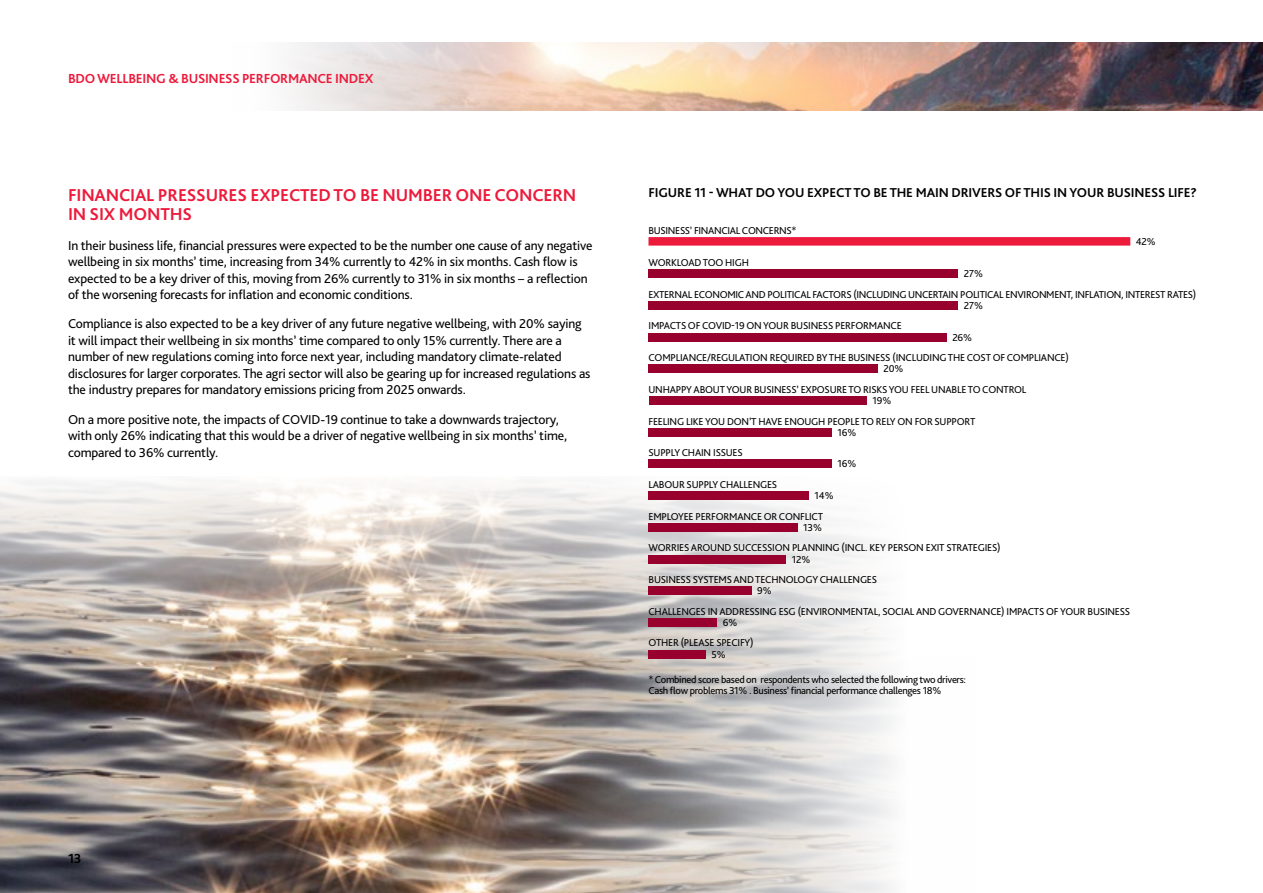
<style>
.page{position:relative;width:1263px;height:893px;background:#fff}
.page>*{position:absolute;margin:0;border:0;box-sizing:border-box;transform-origin:0 0}
.t1{font:700 18px/19.5px "Bliss Pro";letter-spacing:-.01em;color:#ed1a3b}
.t2{font:700 13.8px "Bliss Pro";letter-spacing:-.02em;color:#ed1a3b}
.t3{font:700 13.8px "Bliss Pro";color:#000}
.t4{font:13.5px/16.5px "Bliss Pro";letter-spacing:-.01em;color:#000}
.t5{font:700 13.5px "Bliss Pro";letter-spacing:-.01em;color:#000}
.t6{font:10.5px/11.2px "Bliss Pro";letter-spacing:-.02em;color:#000}
</style>
<div class="page">
<img style="left:0;top:481px;width:894px;height:412px">
<img style="left:289px;top:43px;width:974px;height:68px">
<div style="left:648px;top:269px;width:310px;height:9px;background:#98002e"></div>
<div style="left:648px;top:460px;width:184px;height:8px;background:#98002e"></div>
<div style="left:648px;top:523px;width:150px;height:9px;background:#98002e"></div>
<div style="left:648px;top:491px;width:161px;height:9px;background:#98002e"></div>
<div style="left:648px;top:586px;width:104px;height:9px;background:#98002e"></div>
<div style="left:648px;top:396px;width:218px;height:9px;background:#98002e"></div>
<div style="left:648px;top:428px;width:184px;height:9px;background:#98002e"></div>
<div style="left:648px;top:555px;width:138px;height:8px;background:#98002e"></div>
<div style="left:648px;top:618px;width:69px;height:9px;background:#98002e"></div>
<div style="left:648px;top:365px;width:230px;height:8px;background:#98002e"></div>
<div style="left:648px;top:301px;width:310px;height:9px;background:#98002e"></div>
<div style="left:648px;top:333px;width:299px;height:8px;background:#98002e"></div>
<div style="left:648px;top:650px;width:58px;height:8px;background:#98002e"></div>
<svg style="left:648px;top:237px;width:482px;height:9px;background:#ed2645"></svg>
<p class="t2" style="left:68px;top:70px;width:307px">BDO WELLBEING &amp; BUSINESS PERFORMANCE INDEX</p>
<h1 class="t1" style="left:68px;top:185px;width:510px">FINANCIAL PRESSURES EXPECTED TO BE NUMBER ONE CONCERN<br>IN SIX MONTHS</h1>
<p class="t4" style="left:68px;top:236px;width:526px">In their business life, financial pressures were expected to be the number one cause of any negative wellbeing in six months’ time, increasing from 34% currently to 42% in six months. Cash flow is expected to be a key driver of this, moving from 26% currently to 31% in six months – a reflection of the worsening forecasts for inflation and economic conditions.</p>
<p class="t4" style="left:68px;top:315px;width:524px">Compliance is also expected to be a key driver of any future negative wellbeing, with 20% saying it will impact their wellbeing in six months’ time compared to only 15% currently. There are a number of new regulations coming into force next year, including mandatory climate-related disclosures for larger corporates. The agri sector will also be gearing up for increased regulations as the industry prepares for mandatory emissions pricing from 2025 onwards.</p>
<p class="t4" style="left:68px;top:410px;width:501px">On a more positive note, the impacts of COVID-19 continue to take a downwards trajectory, with only 26% indicating that this would be a driver of negative wellbeing in six months’ time, compared to 36% currently.</p>
<p class="t5" style="left:648px;top:184px;width:550px">FIGURE 11 - WHAT DO YOU EXPECT TO BE THE MAIN DRIVERS OF THIS IN YOUR BUSINESS LIFE?</p>
<p class="t6" style="left:648px;top:225px;width:149px">BUSINESS’ FINANCIAL CONCERNS*</p>
<p class="t6" style="left:648px;top:256px;width:102px">WORKLOAD TOO HIGH</p>
<p class="t6" style="left:964px;top:268px;width:21px">27%</p>
<p class="t6" style="left:1136px;top:236px;width:21px">42%</p>
<p class="t6" style="left:964px;top:288px;width:234px;text-indent:-315px">EXTERNAL ECONOMIC AND POLITICAL FACTORS (INCLUDING UNCERTAIN POLITICAL ENVIRONMENT, INFLATION, INTEREST RATES)<br>27%</p>
<p class="t6" style="left:648px;top:320px;width:255px">IMPACTS OF COVID-19 ON YOUR BUSINESS PERFORMANCE</p>
<p class="t6" style="left:952px;top:331px;width:21px">26%</p>
<p class="t6" style="left:883px;top:352px;width:187px;text-indent:-235px">COMPLIANCE/REGULATION REQUIRED BY THE BUSINESS (INCLUDING THE COST OF COMPLIANCE)<br>20%</p>
<p class="t6" style="left:872px;top:383px;width:155px;text-indent:-224px">UNHAPPY ABOUT YOUR BUSINESS’ EXPOSURE TO RISKS YOU FEEL UNABLE TO CONTROL<br>19%</p>
<p class="t6" style="left:838px;top:415px;width:139px;text-indent:-189px">FEELING LIKE YOU DON’T HAVE ENOUGH PEOPLE TO RELY ON FOR SUPPORT<br>16%</p>
<p class="t6" style="left:648px;top:447px;width:96px">SUPPLY CHAIN ISSUES</p>
<p class="t6" style="left:648px;top:478px;width:130px">LABOUR SUPPLY CHALLENGES</p>
<p class="t6" style="left:838px;top:458px;width:20px">16%</p>
<p class="t6" style="left:815px;top:490px;width:20px">14%</p>
<p class="t6" style="left:648px;top:510px;width:176px;text-align:right">EMPLOYEE PERFORMANCE OR CONFLICT<br>13%</p>
<p class="t6" style="left:792px;top:542px;width:210px;text-indent:-143px">WORRIES AROUND SUCCESSION PLANNING (INCL. KEY PERSON EXIT STRATEGIES)<br>12%</p>
<p class="t6" style="left:648px;top:574px;width:230px;text-align:center">BUSINESS SYSTEMS AND TECHNOLOGY CHALLENGES<br>9%</p>
<p class="t6" style="left:723px;top:605px;width:409px;text-indent:-74px">CHALLENGES IN ADDRESSING ESG (ENVIRONMENTAL, SOCIAL AND GOVERNANCE) IMPACTS OF YOUR BUSINESS<br>6%</p>
<p class="t6" style="left:711px;top:637px;width:44px;text-indent:-63px">OTHER (PLEASE SPECIFY)<br>5%</p>
<p class="t6" style="left:648px;top:674px;width:319px;line-height:10.5px">* Combined score based on respondents who selected the following two drivers:<br>Cash flow problems 31% . Business’ financial performance challenges 18%</p>
<p class="t3" style="left:68px;top:850px;width:15px">13</p>
</div>
